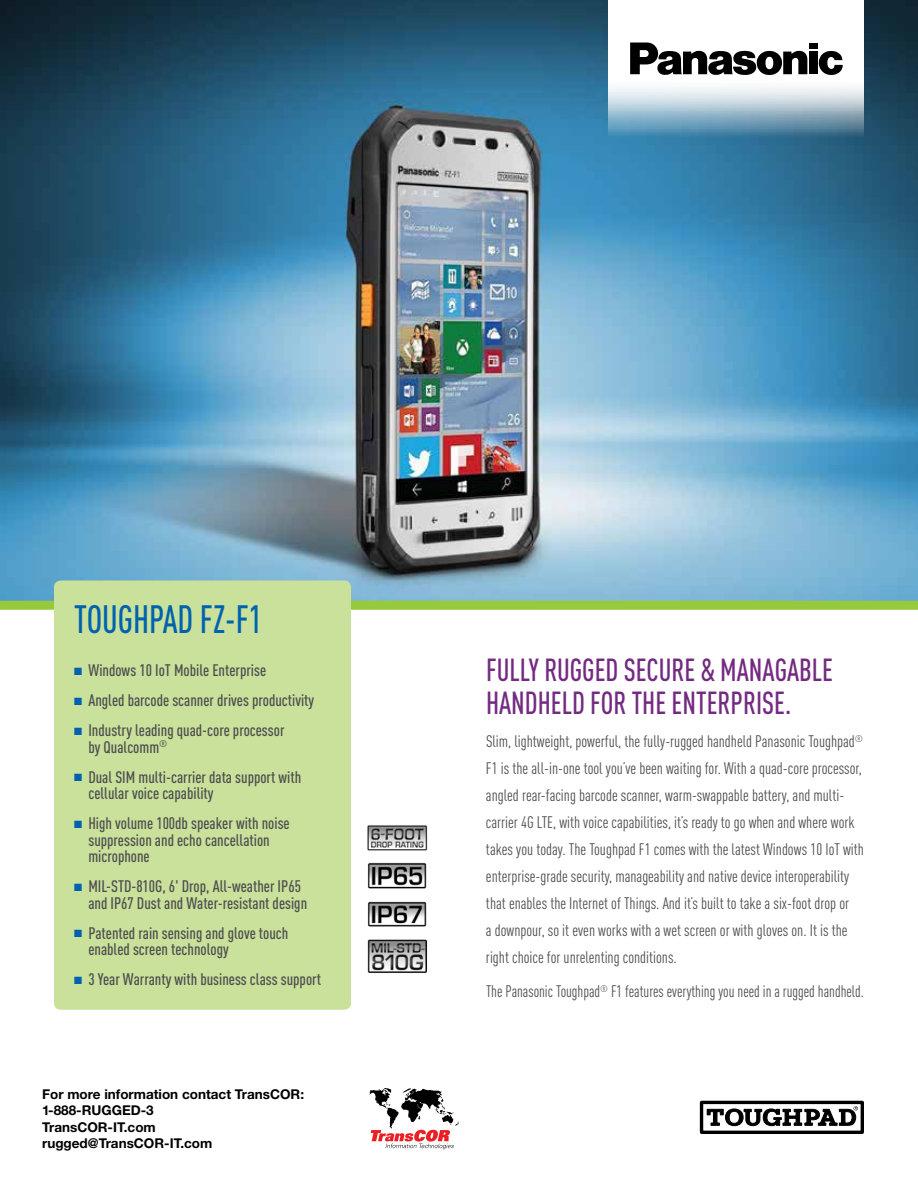
<style>
.page{position:relative;width:918px;height:1188px;background:#fff}
.page>*{position:absolute;margin:0;border:0;box-sizing:border-box;transform-origin:0 0}
.t1{font:500 39px "DIN Cond";color:#0062af;scale:.9 1}
.t2{font:500 31.5px/33px "DIN Cond";color:#732a81;scale:.91 1}
.t3{font:16.5px/27px "DIN Cond";color:#4d4d4f}
.t4{font:500 16.5px/16.5px "DIN Cond";color:#4d4d4f}
.t5{font:16.5px "DIN Cond";color:#4d4d4f;scale:.94 1}
.t6{font:700 13.5px/16.5px "Helvetica Neue LT Std";color:#000}
.s1{color:#0062af}
</style>
<div class="page">
<img style="left:0;top:0;width:918px;height:601px">
<div style="left:0;top:601px;width:918px;height:9px;background:#97c93d"></div>
<svg style="left:609px;top:0;width:255px;height:138px"></svg>
<svg style="left:819px;top:51px;width:24px;height:24px"></svg>
<div style="left:809px;top:43px;width:9px;height:5px;background:#000"></div>
<div style="left:809px;top:52px;width:9px;height:22px;background:#000"></div>
<svg style="left:630px;top:43px;width:177px;height:32px"></svg>
<div style="left:700px;top:1101px;width:164px;height:33px;border:3px solid #000"></div>
<svg style="left:707px;top:1106px;width:151px;height:20px"></svg>
<div style="left:54px;top:580px;width:297px;height:430px;background:#c9e19b;border-radius:7px"></div>
<img style="left:367px;top:862px;width:60px;height:27px">
<img style="left:367px;top:901px;width:60px;height:26px">
<img style="left:367px;top:939px;width:60px;height:34px">
<img style="left:367px;top:825px;width:61px;height:26px">
<svg style="left:369px;top:1088px;width:90px;height:61px"></svg>
<h1 class="t1" style="left:74px;top:596px;width:210px">TOUGHPAD FZ-F1</h1>
<p class="t4" style="left:74px;top:662px;width:193px"><span class="s1">■</span> Windows 10 IoT Mobile Enterprise</p>
<p class="t4" style="left:74px;top:692px;width:242px"><span class="s1">■</span> Angled barcode scanner drives productivity</p>
<p class="t4" style="left:88px;top:722px;width:198px;text-indent:-14px"><span class="s1">■</span> Industry leading quad-core processor by Qualcomm<sup>®</sup></p>
<p class="t4" style="left:88px;top:768px;width:214px;text-indent:-14px"><span class="s1">■</span> Dual SIM multi-carrier data support with cellular voice capability</p>
<p class="t4" style="left:88px;top:815px;width:203px;text-indent:-14px"><span class="s1">■</span> High volume 100db speaker with noise suppression and echo cancellation microphone</p>
<p class="t4" style="left:88px;top:878px;width:220px;text-indent:-14px"><span class="s1">■</span> MIL-STD-810G, 6' Drop, All-weather IP65 and IP67 Dust and Water-resistant design</p>
<p class="t4" style="left:88px;top:924px;width:201px;text-indent:-14px"><span class="s1">■</span> Patented rain sensing and glove touch enabled screen technology</p>
<p class="t4" style="left:74px;top:971px;width:248px"><span class="s1">■</span> 3 Year Warranty with business class support</p>
<p class="t6" style="left:42px;top:1085px;width:263px">For more information contact TransCoR:<br>1-888-RuggEd-3<br>TransCoR-IT.com rugged@TransCoR-IT.com</p>
<h2 class="t2" style="left:486px;top:652px;width:383px">FULLY RUGGED SECURE &amp; MANAGABLE<br>HANDHELD FOR THE ENTERPRISE.</h2>
<p class="t3" style="left:486px;top:728px;width:379px">Slim, lightweight, powerful, the fully-rugged handheld Panasonic Toughpad<sup>® </sup>F1 is the all-in-one tool you’ve been waiting for. With a quad-core processor, angled rear-facing barcode scanner, warm-swappable battery, and multi&shy;carrier 4G LTE, with voice capabilities, it’s ready to go when and where work takes you today. The Toughpad F1 comes with the latest Windows 10 IoT with enterprise-grade security, manageability and native device interoperability that enables the Internet of Things. And it’s built to take a six-foot drop or<br>a downpour, so it even works with a wet screen or with gloves on. It is the right choice for unrelenting conditions.</p>
<p class="t5" style="left:486px;top:982px;width:404px">The Panasonic Toughpad<sup>®</sup> F1 features everything you need in a rugged handheld.</p>
</div>
